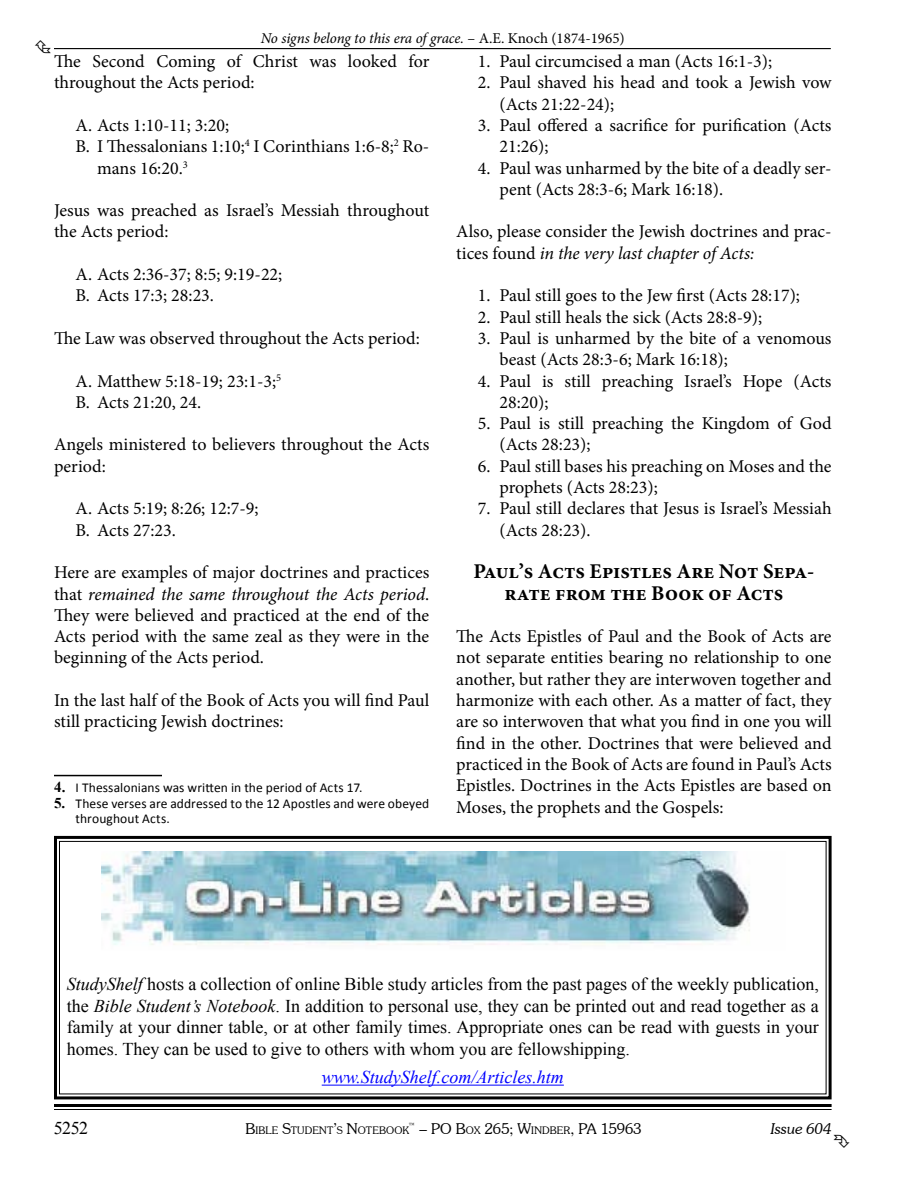
<style>
.page{position:relative;width:918px;height:1188px;background:#fff}
.page>*{position:absolute;margin:0;border:0;box-sizing:border-box;transform-origin:0 0}
.t1{font:700 21px/21.3px "Minion Pro";letter-spacing:-.005em;color:#000;text-align:center}
.t2{font:18px/21.3px "Minion Pro";color:#000}
.t3{font:18px/21.6px "Times New Roman";color:#000;text-align:justify}
.t4{font:italic 18px "Times New Roman";color:#00f}
.t5{font:italic 15px "Minion Pro";letter-spacing:-.01em;color:#000}
.t6{font:300 15px "Souvenir IT Cby BT";color:#000}
.t7{font:italic 300 15px "Souvenir IT Cby BT";letter-spacing:.005em;color:#000}
.t8{font:13.5px/15px "Calibri";letter-spacing:.005em;color:#000}
.t9{font:300 10.5px "Souvenir IT Cby BT";letter-spacing:.015em;color:#000}
.t10{font:300 8.7px "Souvenir IT Cby BT";color:#000}
.s1{font-style:normal}
.s2{font-style:italic}
.s3{font-family:"Times New Roman";font-weight:700;font-size:15px}
.s4{font-size:10.5px}
.s5{font-size:15px}
</style>
<div class="page">
<hr style="left:54px;top:1104px;width:778px;height:3px;background:#000">
<hr style="left:54px;top:1109px;width:778px;height:1px;background:#000">
<hr style="left:54px;top:775px;width:108px;height:1px;background:#000">
<hr style="left:54px;top:48px;width:777px;height:1px;background:#000">
<svg style="left:54px;top:835px;width:778px;height:265px"></svg>
<div style="left:59px;top:841px;width:768px;height:253px;border:1px solid #000"></div>
<img style="left:102px;top:851px;width:684px;height:99px">
<p class="t5" style="left:261px;top:28px;width:365px">No signs belong to this era of grace. <span class="s1">– A.E. Knoch (1874-1965)</span></p>
<p class="t2" style="left:54px;top:51px;width:377px">The Second Coming of Christ was looked for throughout the Acts period:</p>
<p class="t2" style="left:76px;top:115px;width:155px">A. Acts 1:10-11; 3:20;</p>
<p class="t2" style="left:76px;top:136px;width:355px">B. I Thessalonians 1:10;<sup>4</sup> I Corinthians 1:6-8;<sup>2</sup> Ro-</p>
<p class="t2" style="left:97px;top:157px;width:92px">mans 16:20.<sup>3</sup></p>
<p class="t2" style="left:54px;top:200px;width:377px">Jesus was preached as Israel’s Messiah throughout the Acts period:</p>
<p class="t2" style="left:76px;top:264px;width:208px">A. Acts 2:36-37; 8:5; 9:19-22;<br>B. Acts 17:3; 28:23.</p>
<p class="t2" style="left:54px;top:328px;width:367px">The Law was observed throughout the Acts period:</p>
<p class="t2" style="left:76px;top:370px;width:207px">A. Matthew 5:18-19; 23:1-3;<sup>5<br></sup>B. Acts 21:20, 24.</p>
<p class="t2" style="left:54px;top:434px;width:377px">Angels ministered to believers throughout the Acts period:</p>
<p class="t2" style="left:76px;top:498px;width:185px">A. Acts 5:19; 8:26; 12:7-9;<br>B. Acts 27:23.</p>
<p class="t2" style="left:54px;top:562px;width:377px;text-align:justify">Here are examples of major doctrines and practices that <span class="s2">remained the same throughout the Acts period</span>.<br>They were believed and practiced at the end of the Acts period with the same zeal as they were in the beginning of the Acts period.</p>
<p class="t2" style="left:54px;top:690px;width:377px">In the last half of the Book of Acts you will find Paul still practicing Jewish doctrines:</p>
<p class="t8" style="left:54px;top:780px;width:310px"><span class="s3">4.</span> I Thessalonians was written in the period of Acts 17.</p>
<p class="t8" style="left:76px;top:796px;width:355px;text-indent:-22px"><span class="s3">5.</span> These verses are addressed to the 12 Apostles and were obeyed throughout Acts.</p>
<p class="t2" style="left:478px;top:51px;width:296px">1. Paul circumcised a man (Acts 16:1-3);</p>
<p class="t2" style="left:500px;top:72px;width:334px;text-indent:-22px">2. Paul shaved his head and took a Jewish vow (Acts 21:22-24);</p>
<p class="t2" style="left:500px;top:115px;width:334px;text-indent:-22px">3. Paul offered a sacrifice for purification (Acts<br>21:26);</p>
<p class="t2" style="left:500px;top:157px;width:334px;text-indent:-22px">4. Paul was unharmed by the bite of a deadly ser&shy;pent (Acts 28:3-6; Mark 16:18).</p>
<p class="t2" style="left:456px;top:221px;width:377px">Also, please consider the Jewish doctrines and prac&shy;tices found <span class="s2">in the very last chapter of Acts:</span></p>
<p class="t2" style="left:478px;top:285px;width:324px">1. Paul still goes to the Jew first (Acts 28:17);</p>
<p class="t2" style="left:478px;top:306px;width:286px">2. Paul still heals the sick (Acts 28:8-9);</p>
<p class="t2" style="left:500px;top:328px;width:334px;text-indent:-22px">3. Paul is unharmed by the bite of a venomous beast (Acts 28:3-6; Mark 16:18);</p>
<p class="t2" style="left:500px;top:370px;width:334px;text-indent:-22px">4. Paul is still preaching Israel’s Hope (Acts<br>28:20);</p>
<p class="t2" style="left:500px;top:413px;width:334px;text-indent:-22px">5. Paul is still preaching the Kingdom of God (Acts 28:23);</p>
<p class="t2" style="left:500px;top:455px;width:334px;text-indent:-22px">6. Paul still bases his preaching on Moses and the prophets (Acts 28:23);</p>
<p class="t2" style="left:500px;top:498px;width:334px;text-indent:-22px">7. Paul still declares that Jesus is Israel’s Messiah (Acts 28:23).</p>
<p class="t1" style="left:474px;top:561px;width:342px">Paul’s Acts Epistles Are Not Sepa&shy;rate from the Book of Acts</p>
<p class="t2" style="left:456px;top:626px;width:377px;text-align:justify">The Acts Epistles of Paul and the Book of Acts are not separate entities bearing no relationship to one another, but rather they are interwoven together and harmonize with each other. As a matter of fact, they are so interwoven that what you find in one you will find in the other. Doctrines that were believed and practiced in the Book of Acts are found in Paul’s Acts Epistles. Doctrines in the Acts Epistles are based on Moses, the prophets and the Gospels:</p>
<p class="t3" style="left:67px;top:973px;width:754px"><span class="s2">StudyShelf</span> hosts a collection of online Bible study articles from the past pages of the weekly publication, the <span class="s2">Bible Student’s Notebook</span>. In addition to personal use, they can be printed out and read together as a family at your dinner table, or at other family times. Appropriate ones can be read with guests in your homes. They can be used to give to others with whom you are fellowshipping.</p>
<p class="t4" style="left:322px;top:1065px;width:244px">www.StudyShelf.com/Articles.htm</p>
<p class="t3" style="left:54px;top:1117px;width:36px">5252</p>
<p class="t6" style="left:419px;top:1119px;width:224px">– PO B<span class="s4">OX</span> 265; W<span class="s4">INDBER</span>, PA 15963</p>
<p class="t7" style="left:771px;top:1119px;width:62px">Issue 604</p>
<p class="t9" style="left:245px;top:1124px;width:165px"><span class="s5">B</span>IBLE <span class="s5">S</span>TUDENT<span class="s5">’</span>S <span class="s5">N</span>OTEBOOK</p>
<p class="t10" style="left:408px;top:1121px;width:9px">™</p>
</div>
